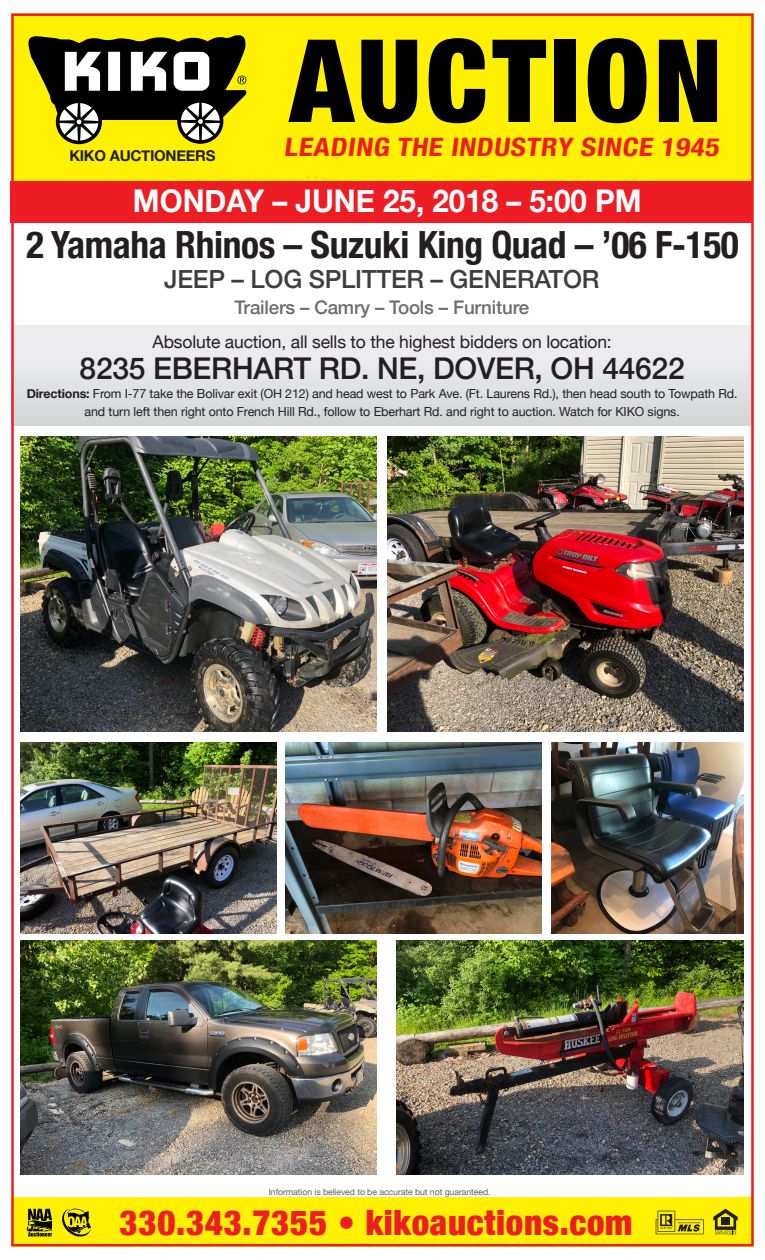
<style>
.page{position:relative;width:765px;height:1260px;background:#fff}
.page>*{position:absolute;margin:0;border:0;box-sizing:border-box;transform-origin:0 0}
.t1{font:900 condensed 115.12px "Helvetica Neue";letter-spacing:.04em;color:#000}
.t2{font:700 condensed 37.5px "Helvetica Neue";letter-spacing:-.01em;color:#231f20}
.t3{font:900 condensed 34.88px "Helvetica Neue";letter-spacing:.02em;color:#ee1d23}
.t4{font:700 31.25px "Helvetica Neue";color:#fff;scale:.95 1}
.t5{font:500 30px "Helvetica Neue";letter-spacing:-.01em;color:#231f20}
.t6{font:700 condensed 25.38px "Helvetica Neue";color:#ee1d23;scale:1.16 1}
.t7{font:500 25px "Helvetica Neue";letter-spacing:-.01em;color:#3e3e3f}
.t8{font:500 18.75px "Helvetica Neue";letter-spacing:-.01em;color:#6c6d70}
.t9{font:17.5px "Helvetica Neue";letter-spacing:-.01em;color:#231f20}
.t10{font:700 15px "Helvetica Neue";letter-spacing:-.02em;color:#231f20}
.t11{font:12.5px/18.8px "Helvetica Neue";letter-spacing:-.01em;color:#231f20;text-align:center}
.t12{font:8.75px "Helvetica Neue";letter-spacing:-.01em;color:#636366}
.s1{font-weight:700}
</style>
<div class="page">
<img style="left:11px;top:13px;width:743px;height:1233px">
<svg style="left:26px;top:1209px;width:26px;height:28px"></svg>
<svg style="left:26px;top:33px;width:221px;height:111px"></svg>
<svg style="left:62px;top:1209px;width:29px;height:27px"></svg>
<p class="t10" style="left:69px;top:144px;width:148px">KIKO AUCTIONEERS</p>
<p class="t1" style="left:290px;top:-14px;width:434px">AUCTION</p>
<p class="t6" style="left:284px;top:126px;width:381px">LEADING THE INDUSTRY SINCE 1945</p>
<p class="t4" style="left:133px;top:176px;width:537px">MONDAY – JUNE 25, 2018 – 5:00 PM</p>
<p class="t2" style="left:26px;top:214px;width:714px">2 Yamaha Rhinos – Suzuki King Quad – ’06 F-150</p>
<p class="t8" style="left:234px;top:293px;width:296px">Trailers – Camry – Tools – Furniture</p>
<p class="t7" style="left:164px;top:259px;width:437px">JEEP – LOG SPLITTER – GENERATOR</p>
<p class="t9" style="left:153px;top:329px;width:461px">Absolute auction, all sells to the highest bidders on location:</p>
<p class="t5" style="left:80px;top:344px;width:607px">8235 EBERHART RD. NE, DOVER, OH 44622</p>
<p class="t11" style="left:27px;top:385px;width:713px"><span class="s1">Directions:</span> From I-77 take the Bolivar exit (OH 212) and head west to Park Ave. (Ft. Laurens Rd.), then head south to Towpath Rd. and turn left then right onto French Hill Rd., follow to Eberhart Rd. and right to auction. Watch for KIKO signs.</p>
<p class="t12" style="left:269px;top:1185px;width:223px">Information is believed to be accurate but not guaranteed.</p>
<p class="t3" style="left:120px;top:1194px;width:514px">330.343.7355 • kikoauctions.com</p>
</div>
